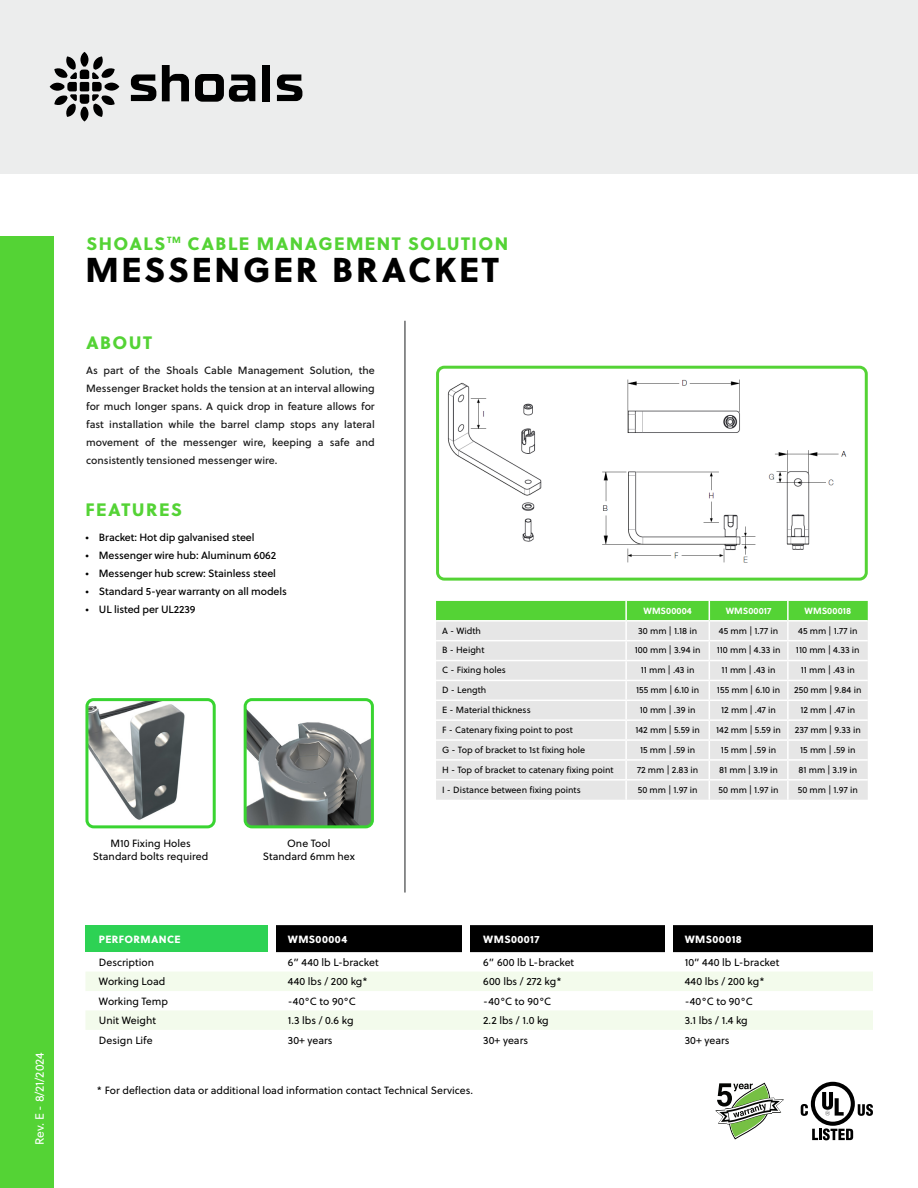
<style>
.page{position:relative;width:918px;height:1188px;background:#fff}
.page>*{position:absolute;margin:0;border:0;box-sizing:border-box;transform-origin:0 0}
.t1{font:34.5px "Soleil Xb";letter-spacing:.08em;color:#000}
.t2{font:18px "Soleil Xb";letter-spacing:.08em;color:#54d335}
.t3{font:12px "Soleil";letter-spacing:-.01em;color:#fff}
.t4{font:10.5px "Soleil";color:#000}
.t5{font:10.5px/18px "Soleil Bk";color:#1a1a1a;text-align:justify}
.t6{font:10.5px "Soleil Bk";letter-spacing:-.01em;color:#000}
.t7{font:10.5px "Soleil Xb";letter-spacing:.03em;color:#fff}
.t8{font:9px "Soleil";color:#000}
.t9{font:700 9px "Soleil";letter-spacing:.01em;color:#fff}
</style>
<div class="page">
<div style="left:0;top:0;width:918px;height:173px;background:#eceded"></div>
<div style="left:0;top:237px;width:54px;height:951px;background:#54d335"></div>
<hr style="left:405px;top:321px;width:1px;height:572px;background:#1c1e1f">
<svg style="left:50px;top:52px;width:69px;height:70px"></svg>
<svg style="left:131px;top:74px;width:25px;height:27px"></svg>
<svg style="left:162px;top:65px;width:27px;height:36px"></svg>
<svg style="left:195px;top:74px;width:60px;height:28px"></svg>
<div style="left:262px;top:65px;width:8px;height:36px;background:#000"></div>
<svg style="left:277px;top:74px;width:25px;height:27px"></svg>
<div style="left:85px;top:925px;width:189px;height:27px;background:#2dd254"></div>
<div style="left:276px;top:925px;width:597px;height:27px;background:#000"></div>
<svg style="left:85px;top:972px;width:788px;height:58px;fill:#f3fbec"></svg>
<div style="left:268px;top:919px;width:7px;height:36px;background:#fff"></div>
<div style="left:463px;top:919px;width:7px;height:36px;background:#fff"></div>
<div style="left:665px;top:919px;width:7px;height:36px;background:#fff"></div>
<img style="left:245px;top:702px;width:127px;height:125px">
<div style="left:244px;top:698px;width:130px;height:130px;border:3px solid #39d431;border-radius:7px"></div>
<img style="left:89px;top:702px;width:123px;height:122px">
<div style="left:85px;top:698px;width:131px;height:130px;border:3px solid #39d431;border-radius:7px"></div>
<svg style="left:716px;top:1083px;width:68px;height:56px"></svg>
<svg style="left:801px;top:1082px;width:72px;height:58px"></svg>
<img style="left:447px;top:379px;width:400px;height:184px">
<div style="left:436px;top:366px;width:432px;height:215px;border:3px solid #54d335;border-radius:7px"></div>
<svg style="left:436px;top:601px;width:432px;height:199px;background:#dae6d7"></svg>
<p class="t3" style="left:32px;top:1145px;width:94px;rotate:-90deg">Rev. E - 8/21/2024</p>
<p class="t2" style="left:86px;top:232px;width:423px">SHOALS<sup>TM</sup> CABLE MANAGEMENT SOLUTION</p>
<p class="t1" style="left:85px;top:247px;width:415px">MESSENGER BRACKET</p>
<p class="t2" style="left:86px;top:331px;width:68px">ABOUT</p>
<p class="t5" style="left:86px;top:362px;width:290px">As part of the Shoals Cable Management Solution, the Messenger Bracket holds the tension at an interval allowing for much longer spans. A quick drop in feature allows for fast installation while the barrel clamp stops any lateral movement of the messenger wire, keeping a safe and consistently tensioned messenger wire.</p>
<p class="t2" style="left:85px;top:498px;width:98px">FEATURES</p>
<p class="t6" style="left:85px;top:530px;width:171px">• Bracket: Hot dip galvanised steel</p>
<p class="t6" style="left:85px;top:548px;width:192px">• Messenger wire hub: Aluminum 6062</p>
<p class="t6" style="left:85px;top:566px;width:192px">• Messenger hub screw: Stainless steel</p>
<p class="t6" style="left:85px;top:584px;width:203px">• Standard 5-year warranty on all models</p>
<p class="t6" style="left:85px;top:602px;width:112px">• UL listed per UL2239</p>
<p class="t9" style="left:643px;top:605px;width:50px">WMS00004</p>
<p class="t9" style="left:726px;top:605px;width:47px">WMS00017</p>
<p class="t9" style="left:805px;top:605px;width:48px">WMS00018</p>
<p class="t8" style="left:442px;top:625px;width:41px">A - Width</p>
<p class="t8" style="left:638px;top:625px;width:61px">30 mm | 1.18 in</p>
<p class="t8" style="left:719px;top:625px;width:61px">45 mm | 1.77 in</p>
<p class="t8" style="left:798px;top:625px;width:61px">45 mm | 1.77 in</p>
<p class="t8" style="left:442px;top:645px;width:44px">B - Height</p>
<p class="t8" style="left:635px;top:645px;width:67px">100 mm | 3.94 in</p>
<p class="t8" style="left:717px;top:645px;width:65px">110 mm | 4.33 in</p>
<p class="t8" style="left:796px;top:645px;width:65px">110 mm | 4.33 in</p>
<p class="t8" style="left:442px;top:665px;width:65px">C - Fixing holes</p>
<p class="t8" style="left:641px;top:665px;width:55px">11 mm | .43 in</p>
<p class="t8" style="left:722px;top:665px;width:55px">11 mm | .43 in</p>
<p class="t8" style="left:801px;top:665px;width:55px">11 mm | .43 in</p>
<p class="t8" style="left:442px;top:684px;width:46px">D - Length</p>
<p class="t8" style="left:636px;top:684px;width:65px">155 mm | 6.10 in</p>
<p class="t8" style="left:717px;top:684px;width:65px">155 mm | 6.10 in</p>
<p class="t8" style="left:794px;top:684px;width:69px">250 mm | 9.84 in</p>
<p class="t8" style="left:442px;top:704px;width:90px">E - Material thickness</p>
<p class="t8" style="left:640px;top:704px;width:57px">10 mm | .39 in</p>
<p class="t8" style="left:721px;top:704px;width:56px">12 mm | .47 in</p>
<p class="t8" style="left:800px;top:704px;width:56px">12 mm | .47 in</p>
<p class="t8" style="left:442px;top:724px;width:132px">F - Catenary fixing point to post</p>
<p class="t8" style="left:635px;top:724px;width:66px">142 mm | 5.59 in</p>
<p class="t8" style="left:716px;top:724px;width:66px">142 mm | 5.59 in</p>
<p class="t8" style="left:795px;top:724px;width:68px">237 mm | 9.33 in</p>
<p class="t8" style="left:442px;top:744px;width:145px">G - Top of bracket to 1st fixing hole</p>
<p class="t8" style="left:640px;top:744px;width:57px">15 mm | .59 in</p>
<p class="t8" style="left:721px;top:744px;width:57px">15 mm | .59 in</p>
<p class="t8" style="left:800px;top:744px;width:57px">15 mm | .59 in</p>
<p class="t8" style="left:442px;top:764px;width:173px">H - Top of bracket to catenary fixing point</p>
<p class="t8" style="left:637px;top:764px;width:63px">72 mm | 2.83 in</p>
<p class="t8" style="left:719px;top:764px;width:60px">81 mm | 3.19 in</p>
<p class="t8" style="left:798px;top:764px;width:60px">81 mm | 3.19 in</p>
<p class="t8" style="left:442px;top:784px;width:140px">I - Distance between fixing points</p>
<p class="t8" style="left:638px;top:784px;width:61px">50 mm | 1.97 in</p>
<p class="t8" style="left:719px;top:784px;width:61px">50 mm | 1.97 in</p>
<p class="t8" style="left:798px;top:784px;width:61px">50 mm | 1.97 in</p>
<p class="t4" style="left:110px;top:837px;width:82px">M10 Fixing Holes</p>
<p class="t4" style="left:93px;top:849px;width:117px">Standard bolts required</p>
<p class="t4" style="left:287px;top:837px;width:45px">One Tool</p>
<p class="t4" style="left:263px;top:849px;width:94px">Standard 6mm hex</p>
<p class="t7" style="left:99px;top:932px;width:83px">PERFORMANCE</p>
<p class="t7" style="left:288px;top:932px;width:61px">WMS00004</p>
<p class="t7" style="left:483px;top:932px;width:58px">WMS00017</p>
<p class="t7" style="left:685px;top:932px;width:59px">WMS00018</p>
<p class="t4" style="left:99px;top:956px;width:57px">Description</p>
<p class="t4" style="left:288px;top:956px;width:92px">6” 440 lb L-bracket</p>
<p class="t4" style="left:483px;top:956px;width:92px">6” 600 lb L-bracket</p>
<p class="t4" style="left:685px;top:956px;width:96px">10” 440 lb L-bracket</p>
<p class="t4" style="left:99px;top:975px;width:68px">Working Load</p>
<p class="t4" style="left:288px;top:975px;width:81px">440 lbs / 200 kg*</p>
<p class="t4" style="left:483px;top:975px;width:80px">600 lbs / 272 kg*</p>
<p class="t4" style="left:685px;top:975px;width:81px">440 lbs / 200 kg*</p>
<p class="t4" style="left:99px;top:994px;width:71px">Working Temp</p>
<p class="t4" style="left:288px;top:994px;width:70px">-40°C to 90°C</p>
<p class="t4" style="left:483px;top:994px;width:70px">-40°C to 90°C</p>
<p class="t4" style="left:685px;top:994px;width:70px">-40°C to 90°C</p>
<p class="t4" style="left:99px;top:1014px;width:59px">Unit Weight</p>
<p class="t4" style="left:288px;top:1014px;width:67px">1.3 lbs / 0.6 kg</p>
<p class="t4" style="left:483px;top:1014px;width:67px">2.2 lbs / 1.0 kg</p>
<p class="t4" style="left:685px;top:1014px;width:65px">3.1 lbs / 1.4 kg</p>
<p class="t4" style="left:99px;top:1033px;width:55px">Design Life</p>
<p class="t4" style="left:288px;top:1033px;width:46px">30+ years</p>
<p class="t4" style="left:483px;top:1033px;width:46px">30+ years</p>
<p class="t4" style="left:685px;top:1033px;width:46px">30+ years</p>
<p class="t4" style="left:97px;top:1084px;width:378px">* For deflection data or additional load information contact Technical Services.</p>
</div>
